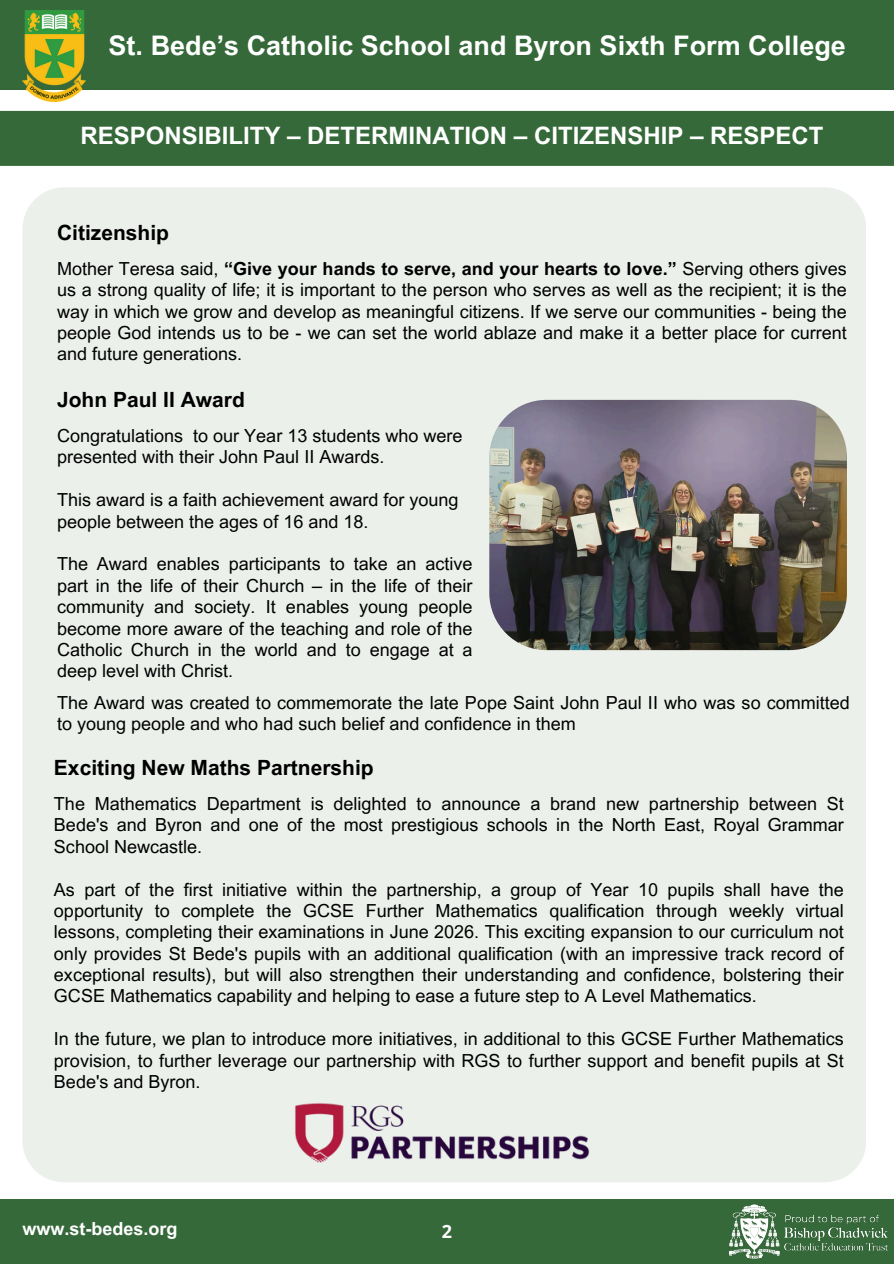
<style>
.page{position:relative;width:894px;height:1264px;background:#fff}
.page>*{position:absolute;margin:0;border:0;box-sizing:border-box;transform-origin:0 0}
.t1{font:700 27px "Arial MT Pro";color:#fff}
.t2{font:700 24px "Arial MT Pro";color:#fff}
.t3{font:700 21px "Arial MT Pro";color:#000}
.t4{font:18px/21.3px "Arial MT Pro";color:#000;text-align:justify}
.t5{font:700 18px "Arial MT Pro";color:#fff}
.t6{font:700 18px "Open Sans";color:#fff}
.s1{font-weight:700}
</style>
<div class="page">
<div style="left:0;top:0;width:893px;height:89px;background:#356939"></div>
<div style="left:0;top:1199px;width:893px;height:64px;background:#356939"></div>
<img style="left:22px;top:10px;width:63px;height:91px">
<div style="left:0;top:111px;width:893px;height:55px;background:#356939"></div>
<div style="left:23px;top:187px;width:843px;height:995px;background:#ebf0eb"></div>
<img style="left:489px;top:400px;width:357px;height:250px;border-radius:57px">
<img style="left:729px;top:1204px;width:159px;height:55px">
<img style="left:283px;top:1094px;width:317px;height:77px">
<h3 class="t1" style="left:109px;top:35px;width:738px">St. Bede’s Catholic School and Byron Sixth Form College</h3>
<h1 class="t2" style="left:80px;top:126px;width:744px">RESPONSIBILITY – DETERMINATION – CITIZENSHIP – RESPECT</h1>
<h3 class="t3" style="left:57px;top:225px;width:113px">Citizenship</h3>
<p class="t4" style="left:57px;top:260px;width:791px">Mother Teresa said, <span class="s1">“Give your hands to serve, and your hearts to love.”</span> Serving others gives us a strong quality of life; it is important to the person who serves as well as the recipient; it is the way in which we grow and develop as meaningful citizens. If we serve our communities - being the people God intends us to be - we can set the world ablaze and make it a better place for current and future generations.</p>
<p class="t3" style="left:57px;top:392px;width:189px">John Paul II Award</p>
<p class="t4" style="left:57px;top:427px;width:407px">Congratulations to our Year 13 students who were presented with their John Paul II Awards.</p>
<p class="t4" style="left:57px;top:491px;width:403px">This award is a faith achievement award for young people between the ages of 16 and 18.</p>
<p class="t4" style="left:57px;top:555px;width:417px">The Award enables participants to take an active part in the life of their Church – in the life of their community and society. It enables young people become more aware of the teaching and role of the Catholic Church in the world and to engage at a deep level with Christ.</p>
<p class="t4" style="left:57px;top:694px;width:794px">The Award was created to commemorate the late Pope Saint John Paul II who was so committed to young people and who had such belief and confidence in them</p>
<p class="t3" style="left:54px;top:759px;width:321px">Exciting New Maths Partnership</p>
<p class="t4" style="left:54px;top:795px;width:791px">The Mathematics Department is delighted to announce a brand new partnership between St Bede's and Byron and one of the most prestigious schools in the North East, Royal Grammar School Newcastle.</p>
<p class="t4" style="left:54px;top:880px;width:791px">As part of the first initiative within the partnership, a group of Year 10 pupils shall have the opportunity to complete the GCSE Further Mathematics qualification through weekly virtual lessons, completing their examinations in June 2026. This exciting expansion to our curriculum not only provides St Bede's pupils with an additional qualification (with an impressive track record of exceptional results), but will also strengthen their understanding and confidence, bolstering their GCSE Mathematics capability and helping to ease a future step to A Level Mathematics.</p>
<h3 class="t4" style="left:54px;top:1030px;width:791px">In the future, we plan to introduce more initiatives, in additional to this GCSE Further Mathematics provision, to further leverage our partnership with RGS to further support and benefit pupils at St Bede's and Byron.</h3>
<p class="t5" style="left:22px;top:1221px;width:157px">www.st-bedes.org</p>
<p class="t6" style="left:441px;top:1218px;width:12px">2</p>
</div>
